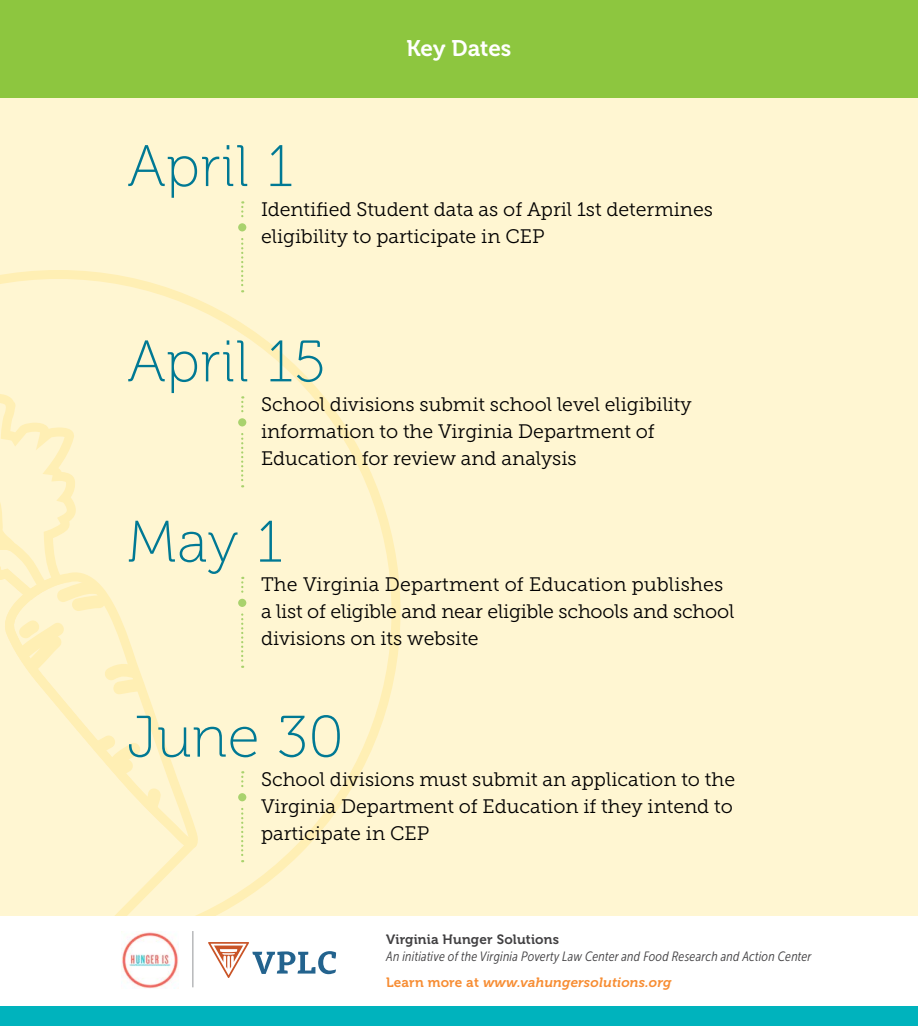
<style>
.page{position:relative;width:918px;height:1026px;background:#fff6d2}
.page>*{position:absolute;margin:0;border:0;box-sizing:border-box;transform-origin:0 0}
.t1{font:58.5px "Museo 100";letter-spacing:.015em;color:#007994}
.t2{font:22.5px "Museo 700";color:#fff}
.t3{font:19.5px/27px "Museo Slab 300";color:#000}
.t4{font:italic 13.5px "Museo Sans Cond 300";letter-spacing:.015em;color:#414042}
.t5{font:italic 13.5px "Museo 700";letter-spacing:.015em;color:#f78d33}
.t6{font:13.5px "Museo 700";letter-spacing:.015em;color:#414042}
.s1{font-style:normal}
</style>
<div class="page">
<svg style="left:0;top:270px;width:400px;height:646px"></svg>
<svg style="left:0;top:361px;width:105px;height:38px"></svg>
<svg style="left:0;top:399px;width:197px;height:517px"></svg>
<svg style="left:241px;top:201px;width:2px;height:91px"></svg>
<div style="left:236px;top:221px;width:13px;height:13px;background:#a9d26d;border-radius:50%"></div>
<div style="left:234px;top:219px;width:17px;height:17px;border:4px solid #fff6d2;border-radius:50%"></div>
<svg style="left:241px;top:396px;width:2px;height:91px"></svg>
<div style="left:236px;top:416px;width:13px;height:13px;background:#a9d26d;border-radius:50%"></div>
<div style="left:234px;top:414px;width:17px;height:17px;border:4px solid #fff6d2;border-radius:50%"></div>
<svg style="left:241px;top:577px;width:2px;height:91px"></svg>
<div style="left:236px;top:596px;width:13px;height:13px;background:#a9d26d;border-radius:50%"></div>
<div style="left:234px;top:594px;width:17px;height:17px;border:4px solid #fff6d2;border-radius:50%"></div>
<svg style="left:241px;top:771px;width:2px;height:91px"></svg>
<div style="left:236px;top:791px;width:13px;height:13px;background:#a9d26d;border-radius:50%"></div>
<div style="left:234px;top:789px;width:17px;height:17px;border:4px solid #fff6d2;border-radius:50%"></div>
<div style="left:0;top:0;width:918px;height:97px;background:#8dc63f"></div>
<div style="left:0;top:916px;width:918px;height:110px;background:#fff"></div>
<div style="left:0;top:1006px;width:918px;height:20px;background:#00b3bd"></div>
<img style="left:122px;top:932px;width:57px;height:56px">
<svg style="left:208px;top:942px;width:128px;height:36px"></svg>
<hr style="left:193px;top:931px;width:1px;height:56px;background:#939598">
<p class="t2" style="left:406px;top:36px;width:107px">Key Dates</p>
<h1 class="t1" style="left:128px;top:135px;width:167px">April 1</h1>
<p class="t3" style="left:261px;top:196px;width:454px">Identified Student data as of April 1st determines eligibility to participate in CEP</p>
<h1 class="t1" style="left:128px;top:330px;width:200px">April 15</h1>
<p class="t3" style="left:261px;top:391px;width:432px">School divisions submit school level eligibility information to the Virginia Department of<br>Education for review and analysis</p>
<h1 class="t1" style="left:128px;top:511px;width:157px">May 1</h1>
<p class="t3" style="left:261px;top:571px;width:475px">The Virginia Department of Education publishes a list of eligible and near eligible schools and school divisions on its website</p>
<h1 class="t1" style="left:128px;top:706px;width:218px">June 30</h1>
<p class="t3" style="left:261px;top:766px;width:476px;text-align:justify">School divisions must submit an application to the Virginia Department of Education if they intend to participate in CEP</p>
<p class="t6" style="left:386px;top:931px;width:175px">Virginia Hunger Solutions</p>
<p class="t4" style="left:386px;top:950px;width:427px">An initiative of the Virginia Poverty Law Center and Food Research and Action Center</p>
<p class="t5" style="left:386px;top:974px;width:287px"><span class="s1">Learn more at</span> www.vahungersolutions.org</p>
</div>
